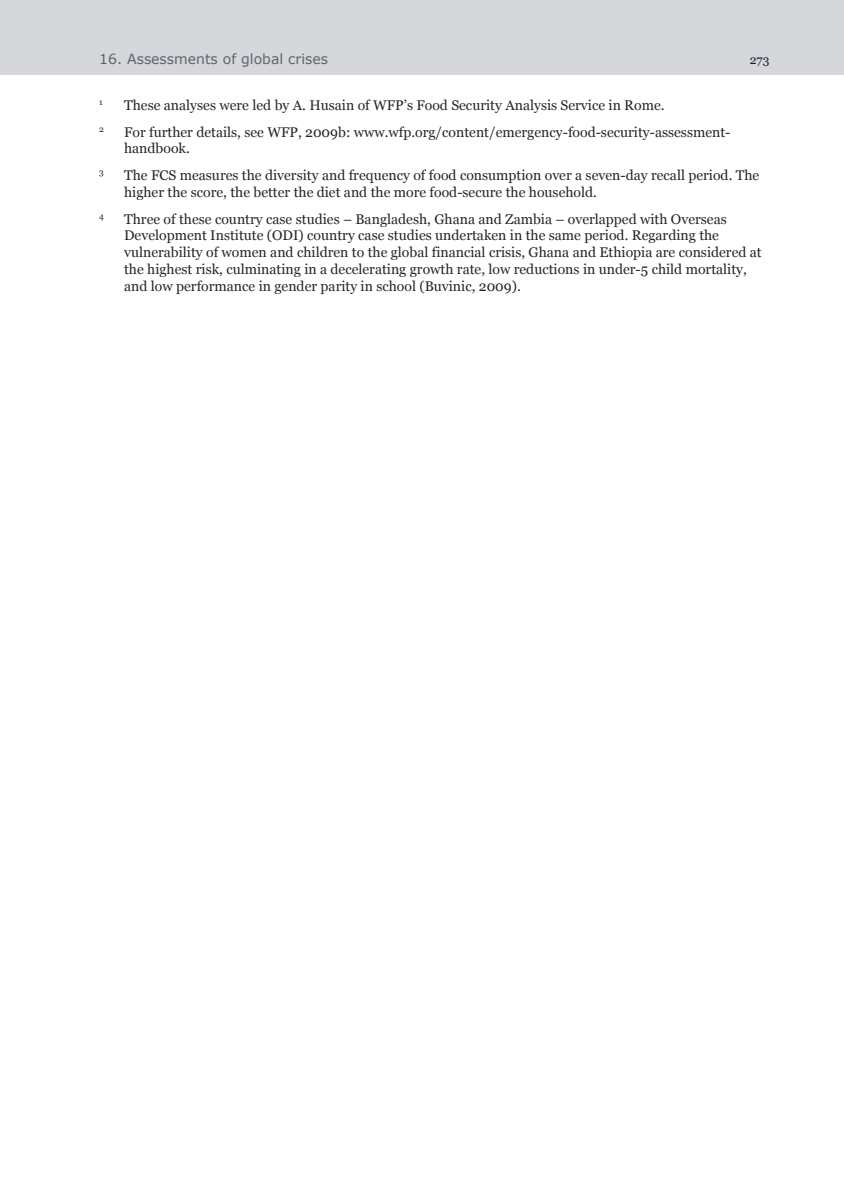
<style>
.page{position:relative;width:844px;height:1191px;background:#fff}
.page>*{position:absolute;margin:0;border:0;box-sizing:border-box;transform-origin:0 0}
.t1{font:14px/16.8px "Georgia";color:#272627}
.t2{font:14px "Verdana";color:#5b6570}
.t3{font:12.25px "Georgia";color:#142333}
.t4{font:8.4px "Georgia";color:#272627}
</style>
<div class="page">
<div style="left:0;top:0;width:843px;height:74px;background:#d5d7da"></div>
<p class="t2" style="left:99px;top:49px;width:230px">16. Assessments of global crises</p>
<p class="t3" style="left:749px;top:53px;width:21px">273</p>
<p class="t4" style="left:99px;top:97px;width:5px">1</p>
<p class="t1" style="left:124px;top:97px;width:542px">These analyses were led by A. Husain of WFP’s Food Security Analysis Service in Rome.</p>
<p class="t4" style="left:99px;top:124px;width:6px">2</p>
<p class="t1" style="left:124px;top:123px;width:607px">For further details, see WFP, 2009b: www.wfp.org/content/emergency-food-security-assessment&shy;handbook.</p>
<p class="t4" style="left:99px;top:168px;width:6px">3</p>
<p class="t1" style="left:124px;top:167px;width:636px">The FCS measures the diversity and frequency of food consumption over a seven-day recall period. The higher the score, the better the diet and the more food-secure the household.</p>
<p class="t4" style="left:99px;top:211px;width:6px">4</p>
<p class="t1" style="left:124px;top:210px;width:639px">Three of these country case studies – Bangladesh, Ghana and Zambia – overlapped with Overseas Development Institute (ODI) country case studies undertaken in the same period. Regarding the vulnerability of women and children to the global financial crisis, Ghana and Ethiopia are considered at the highest risk, culminating in a decelerating growth rate, low reductions in under-5 child mortality, and low performance in gender parity in school (Buvinic, 2009).</p>
</div>
